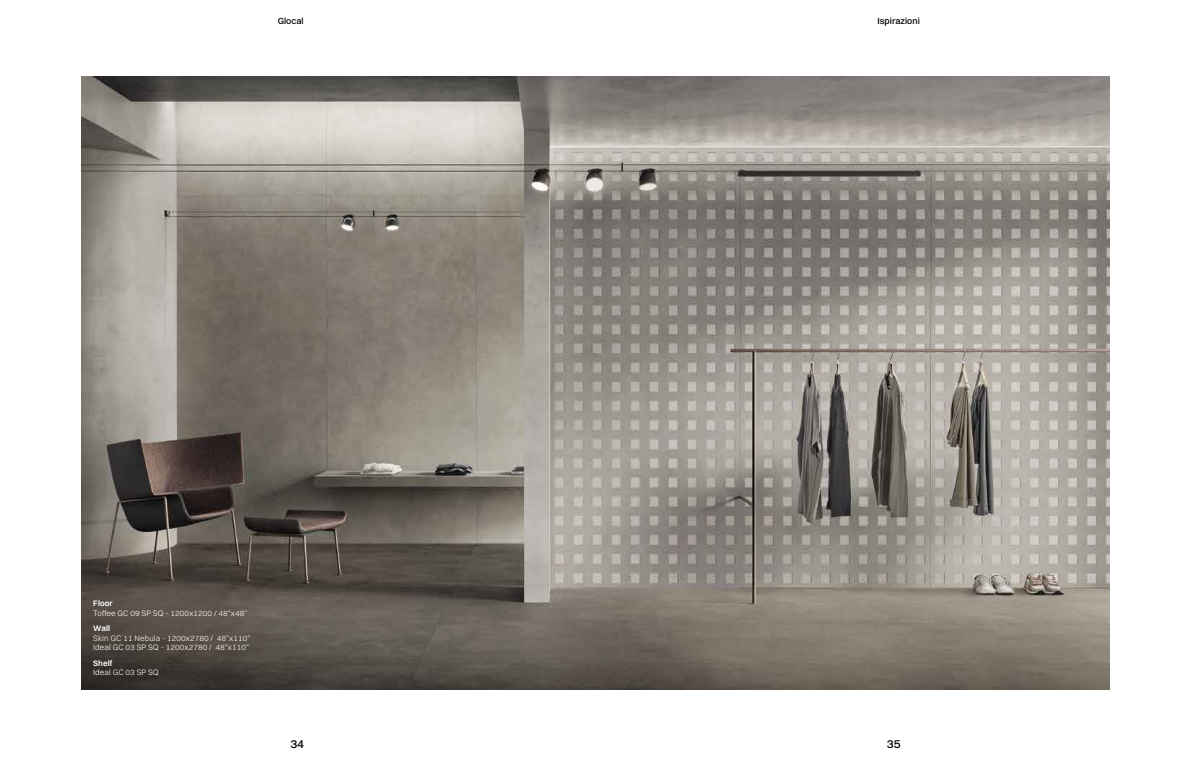
<style>
.page{position:relative;width:1191px;height:766px;background:#fff}
.page>*{position:absolute;margin:0;border:0;box-sizing:border-box;transform-origin:0 0}
.t1{font:500 12px "Switzer";color:#000}
.t2{font:500 9px "Switzer";color:#000}
.t3{font:300 8px/9.6px "Switzer";letter-spacing:.01em;color:#fff}
.t4{font:600 8px "Switzer";letter-spacing:.01em;color:#fff}
</style>
<div class="page">
<img style="left:82px;top:77px;width:1027px;height:612px">
<p class="t2" style="left:278px;top:15px;width:27px">Glocal</p>
<p class="t2" style="left:877px;top:15px;width:44px">Ispirazioni</p>
<p class="t4" style="left:93px;top:598px;width:21px">Floor</p>
<p class="t3" style="left:93px;top:608px;width:156px">Toffee GC 09 SP SQ - 1200x1200 / 48”x48”</p>
<p class="t4" style="left:93px;top:623px;width:18px">Wall</p>
<p class="t3" style="left:93px;top:633px;width:159px">Skin GC 11 Nebula - 1200x2780 / 48”x110”<br>Ideal GC 03 SP SQ - 1200x2780 / 48”x110”</p>
<p class="t4" style="left:93px;top:657px;width:20px">Shelf</p>
<p class="t3" style="left:93px;top:667px;width:67px">Ideal GC 03 SP SQ</p>
<h1 class="t1" style="left:290px;top:736px;width:15px">34</h1>
<h1 class="t1" style="left:886px;top:736px;width:15px">35</h1>
</div>
